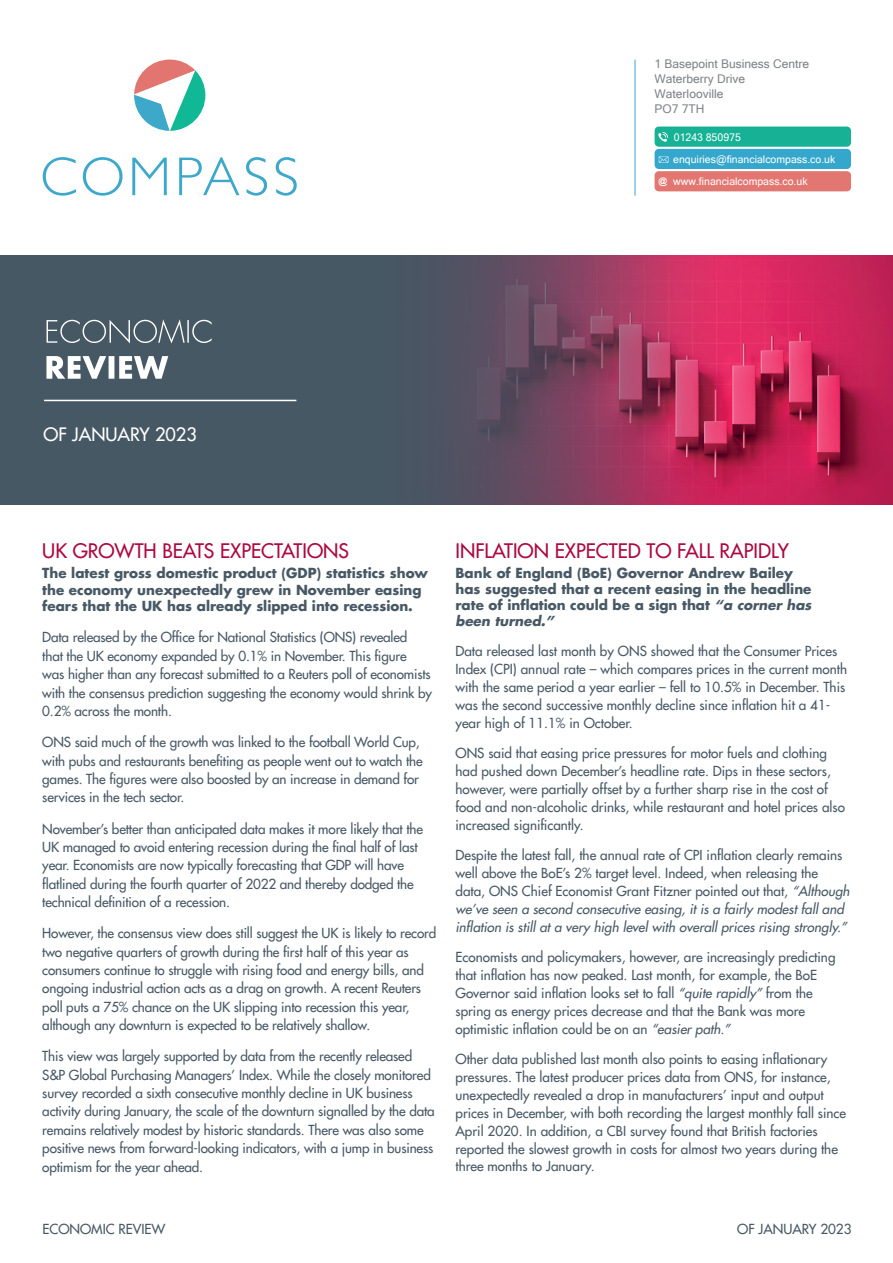
<style>
.page{position:relative;width:893px;height:1263px;background:#fff}
.page>*{position:absolute;margin:0;border:0;box-sizing:border-box;transform-origin:0 0}
.t1{font:19.5px "Futura LT";color:#ad083f}
.t2{font:18px "Futura LT";color:#fff}
.t3{font:13.5px/18.5px "Futura LT";letter-spacing:-.01em;color:#475865}
.t4{font:700 13.5px/15.9px "Futura LT";color:#475865}
.t5{font:12px/14.7px "Microsoft Sans Serif";color:#7e8083}
.t6{font:10.5px "Microsoft Sans Serif";color:#fff}
.s1{font-family:"Arial";font-weight:700;font-size:9px}
.s2{font-style:italic}
</style>
<div class="page">
<img style="left:721px;top:255px;width:172px;height:250px">
<div style="left:0;top:255px;width:379px;height:250px;background:#475865"></div>
<svg style="left:46px;top:356px;width:122px;height:23px"></svg>
<svg style="left:47px;top:319px;width:165px;height:24px"></svg>
<hr style="left:44px;top:400px;width:252px;height:1px;background:#fff">
<svg style="left:379px;top:255px;width:342px;height:250px;background:#7d4561"></svg>
<div style="left:655px;top:171px;width:196px;height:20px;background:#e27670;border-radius:4px"></div>
<div style="left:655px;top:149px;width:196px;height:20px;background:#36a7cc;border-radius:4px"></div>
<div style="left:655px;top:127px;width:196px;height:20px;background:#17b296;border-radius:4px"></div>
<hr style="left:635px;top:60px;width:1px;height:136px;background:#36a7cc">
<svg style="left:658px;top:132px;width:10px;height:10px"></svg>
<svg style="left:659px;top:156px;width:9px;height:7px"></svg>
<svg style="left:43px;top:157px;width:33px;height:39px"></svg>
<svg style="left:83px;top:157px;width:40px;height:39px"></svg>
<svg style="left:132px;top:158px;width:35px;height:37px"></svg>
<svg style="left:179px;top:157px;width:60px;height:38px"></svg>
<svg style="left:246px;top:157px;width:21px;height:39px"></svg>
<svg style="left:276px;top:157px;width:21px;height:39px"></svg>
<svg style="left:134px;top:60px;width:71px;height:71px"></svg>
<p class="t5" style="left:655px;top:56px;width:156px">1 Basepoint Business Centre<br>Waterberry Drive<br>Waterlooville<br>PO7 7TH</p>
<p class="t6" style="left:674px;top:131px;width:69px">01243 850975</p>
<p class="t6" style="left:673px;top:153px;width:164px">enquiries@financialcompass.co.uk</p>
<p class="t6" style="left:659px;top:175px;width:150px"><span class="s1">@</span> www.financialcompass.co.uk</p>
<h2 class="t2" style="left:44px;top:422px;width:155px">OF JANUARY 2023</h2>
<h1 class="t1" style="left:42px;top:538px;width:308px">UK GROWTH BEATS EXPECTATIONS</h1>
<p class="t4" style="left:42px;top:565px;width:387px;line-height:16.5px">The latest gross domestic product (GDP) statistics show the economy unexpectedly grew in November easing fears that the UK has already slipped into recession.</p>
<p class="t3" style="left:42px;top:628px;width:391px">Data released by the Office for National Statistics (ONS) revealed<br>that the UK economy expanded by 0.1% in November. This figure was higher than any forecast submitted to a Reuters poll of economists with the consensus prediction suggesting the economy would shrink by 0.2% across the month.</p>
<p class="t3" style="left:42px;top:733px;width:382px">ONS said much of the growth was linked to the football World Cup, with pubs and restaurants benefiting as people went out to watch the games. The figures were also boosted by an increase in demand for services in the tech sector.</p>
<p class="t3" style="left:42px;top:819px;width:382px">November’s better than anticipated data makes it more likely that the UK managed to avoid entering recession during the final half of last year. Economists are now typically forecasting that GDP will have flatlined during the fourth quarter of 2022 and thereby dodged the technical definition of a recession.</p>
<p class="t3" style="left:42px;top:924px;width:395px">However, the consensus view does still suggest the UK is likely to record two negative quarters of growth during the first half of this year as consumers continue to struggle with rising food and energy bills, and ongoing industrial action acts as a drag on growth. A recent Reuters poll puts a 75% chance on the UK slipping into recession this year, although any downturn is expected to be relatively shallow.</p>
<p class="t3" style="left:42px;top:1047px;width:394px">This view was largely supported by data from the recently released S&amp;P Global Purchasing Managers’ Index. While the closely monitored survey recorded a sixth consecutive monthly decline in UK business activity during January, the scale of the downturn signalled by the data remains relatively modest by historic standards. There was also some positive news from forward-looking indicators, with a jump in business optimism for the year ahead.</p>
<h1 class="t1" style="left:455px;top:538px;width:335px">INFLATION EXPECTED TO FALL RAPIDLY</h1>
<p class="t4" style="left:455px;top:565px;width:358px">Bank of England (BoE) Governor Andrew Bailey has suggested that a recent easing in the headline rate of inflation could be a sign that <span class="s2">“a corner has been turned.”</span></p>
<p class="t3" style="left:455px;top:642px;width:393px;line-height:17.9px">Data released last month by ONS showed that the Consumer Prices Index (CPI) annual rate – which compares prices in the current month with the same period a year earlier – fell to 10.5% in December. This was the second successive monthly decline since inflation hit a 41- year high of 11.1% in October.</p>
<p class="t3" style="left:455px;top:744px;width:391px;line-height:17.9px">ONS said that easing price pressures for motor fuels and clothing had pushed down December’s headline rate. Dips in these sectors, however, were partially offset by a further sharp rise in the cost of food and non-alcoholic drinks, while restaurant and hotel prices also increased significantly.</p>
<p class="t3" style="left:455px;top:846px;width:396px;line-height:17.9px">Despite the latest fall, the annual rate of CPI inflation clearly remains well above the BoE’s 2% target level. Indeed, when releasing the data, ONS Chief Economist Grant Fitzner pointed out that, <span class="s2">“Although we’ve seen a second consecutive easing, it is a fairly modest fall and inflation is still at a very high level with overall prices rising strongly.”</span></p>
<p class="t3" style="left:455px;top:948px;width:381px;line-height:17.9px">Economists and policymakers, however, are increasingly predicting that inflation has now peaked. Last month, for example, the BoE Governor said inflation looks set to fall <span class="s2">“quite rapidly”</span> from the spring as energy prices decrease and that the Bank was more optimistic inflation could be on an <span class="s2">“easier path.”</span></p>
<p class="t3" style="left:455px;top:1050px;width:392px;line-height:17.9px">Other data published last month also points to easing inflationary pressures. The latest producer prices data from ONS, for instance, unexpectedly revealed a drop in manufacturers’ input and output prices in December, with both recording the largest monthly fall since April 2020. In addition, a CBI survey found that British factories reported the slowest growth in costs for almost two years during the three months to January.</p>
<p class="t3" style="left:43px;top:1220px;width:124px">ECONOMIC REVIEW</p>
<p class="t3" style="left:737px;top:1220px;width:116px">OF JANUARY 2023</p>
</div>
